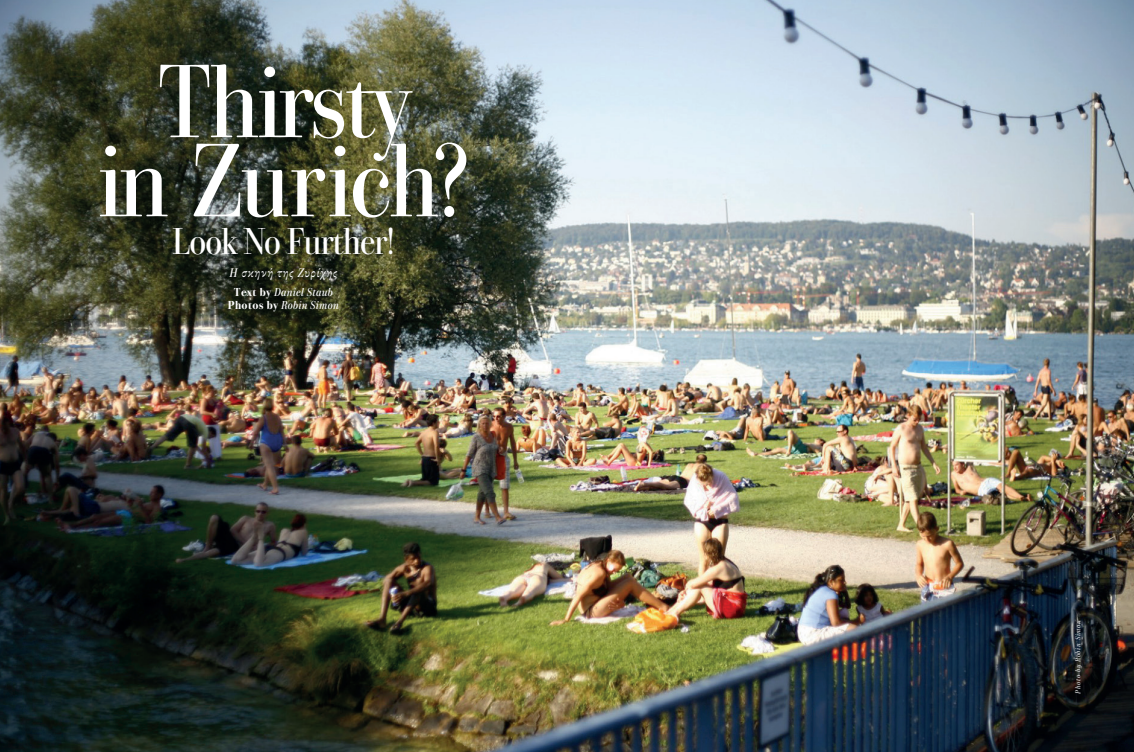
<style>
.page{position:relative;width:1134px;height:752px;background:#fff}
.page>*{position:absolute;margin:0;border:0;box-sizing:border-box;transform-origin:0 0}
.t1{font:100px/79px "Parmigiano Headline Std Reg";letter-spacing:-.04em;color:#fff;text-align:center}
.t2{font:36px "Parmigiano Headline Std Reg";letter-spacing:-.04em;color:#fff}
.t3{font:italic 12px "Parmigiano Text Pro";letter-spacing:.05em;color:#fff}
.t4{font:italic 11px/12.4px "Parmigiano Text Pro";color:#fff;text-align:center}
.t5{font:italic 7px "Parmigiano Text Pro";letter-spacing:.08em;color:#d9dadc}
.s1{font-family:"Parmigiano Text Pro Bld";font-style:normal}
</style>
<div class="page">
<img style="left:0;top:0;width:1134px;height:751px">
<h1 class="t1" style="left:97px;top:64px;width:375px">Thirsty<br>in Zurich?</h1>
<h2 class="t2" style="left:172px;top:220px;width:225px">Look No Further!</h2>
<p class="t3" style="left:229px;top:264px;width:110px">H σκηνή της Ζυρίχης</p>
<p class="t4" style="left:228px;top:285px;width:113px"><span class="s1">Τext by</span> Daniel Staub<br><span class="s1">Photos by</span> Robin Simon</p>
<p class="t5" style="left:1072px;top:693px;width:75px;rotate:-90deg">Photo by Robin Simon</p>
</div>
